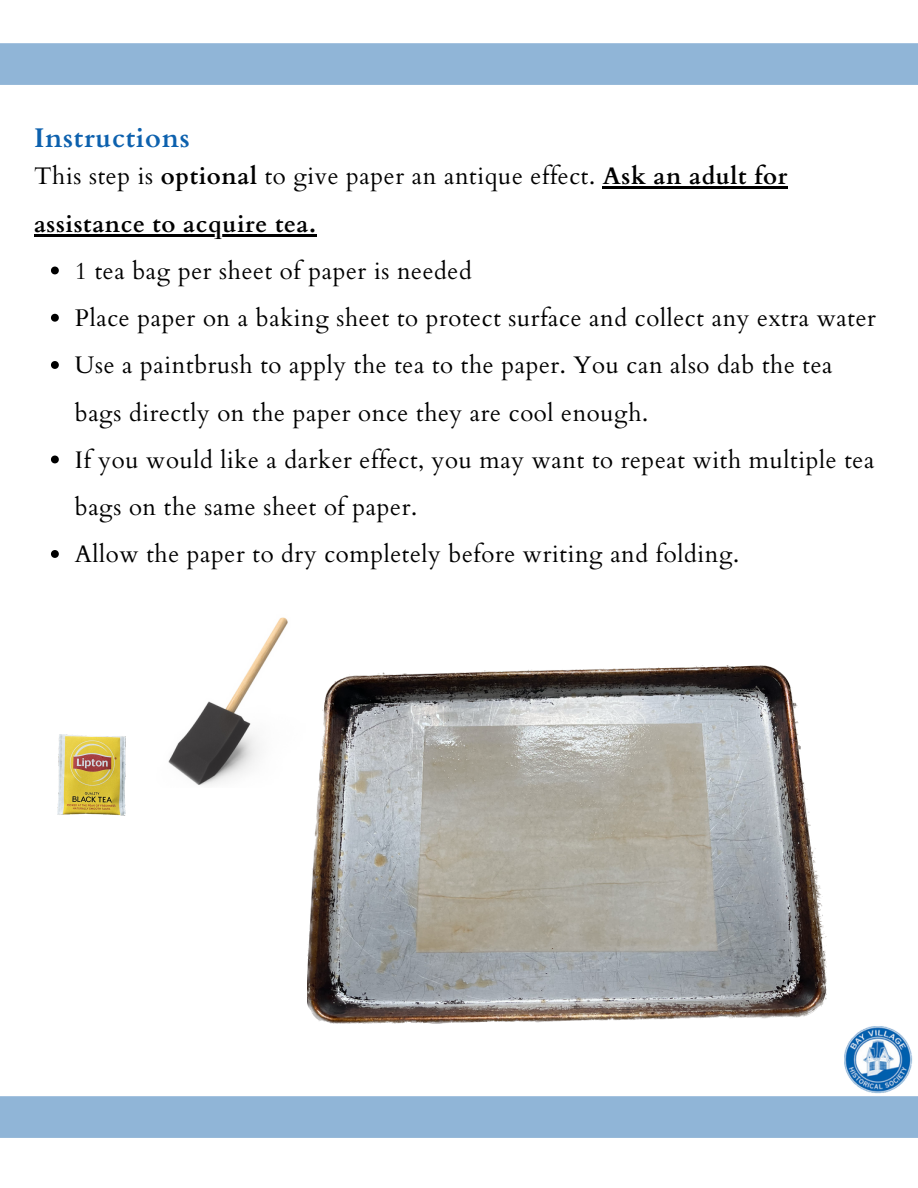
<style>
.page{position:relative;width:918px;height:1188px;background:#fff}
.page>*{position:absolute;margin:0;border:0;box-sizing:border-box;transform-origin:0 0}
.t1{font:700 27px "Cardo";letter-spacing:.025em;color:#0d61ae}
.t2{font:24px/47.2px "Cardo";letter-spacing:.025em;color:#000}
.t3{font:700 24px/47.2px "Cardo";letter-spacing:.025em;color:#000}
.s1{font-weight:400}
</style>
<div class="page">
<div style="left:0;top:43px;width:918px;height:42px;background:#90b5d7"></div>
<div style="left:0;top:1096px;width:918px;height:42px;background:#90b5d7"></div>
<svg style="left:51px;top:267px;width:8px;height:7px"></svg>
<svg style="left:51px;top:314px;width:8px;height:8px"></svg>
<svg style="left:51px;top:361px;width:8px;height:8px"></svg>
<svg style="left:51px;top:456px;width:8px;height:7px"></svg>
<svg style="left:51px;top:550px;width:8px;height:8px"></svg>
<hr style="left:603px;top:187px;width:185px;height:2px;background:#000">
<hr style="left:34px;top:234px;width:283px;height:2px;background:#000">
<img style="left:844px;top:1026px;width:69px;height:68px">
<img style="left:57px;top:735px;width:69px;height:81px">
<img style="left:308px;top:666px;width:518px;height:358px">
<img style="left:168px;top:617px;width:120px;height:168px">
<p class="t1" style="left:34px;top:121px;width:157px">Instructions</p>
<p class="t3" style="left:34px;top:153px;width:755px"><span class="s1">This step is</span> optional <span class="s1">to give paper an antique effect.</span> Ask an adult for assistance to acquire tea.</p>
<p class="t2" style="left:75px;top:248px;width:399px">1 tea bag per sheet of paper is needed</p>
<p class="t2" style="left:75px;top:295px;width:803px">Place paper on a baking sheet to protect surface and collect any extra water</p>
<p class="t2" style="left:75px;top:342px;width:759px">Use a paintbrush to apply the tea to the paper. You can also dab the tea bags directly on the paper once they are cool enough.</p>
<p class="t2" style="left:75px;top:437px;width:801px">If you would like a darker effect, you may want to repeat with multiple tea bags on the same sheet of paper.</p>
<p class="t2" style="left:75px;top:531px;width:666px">Allow the paper to dry completely before writing and folding.</p>
</div>
